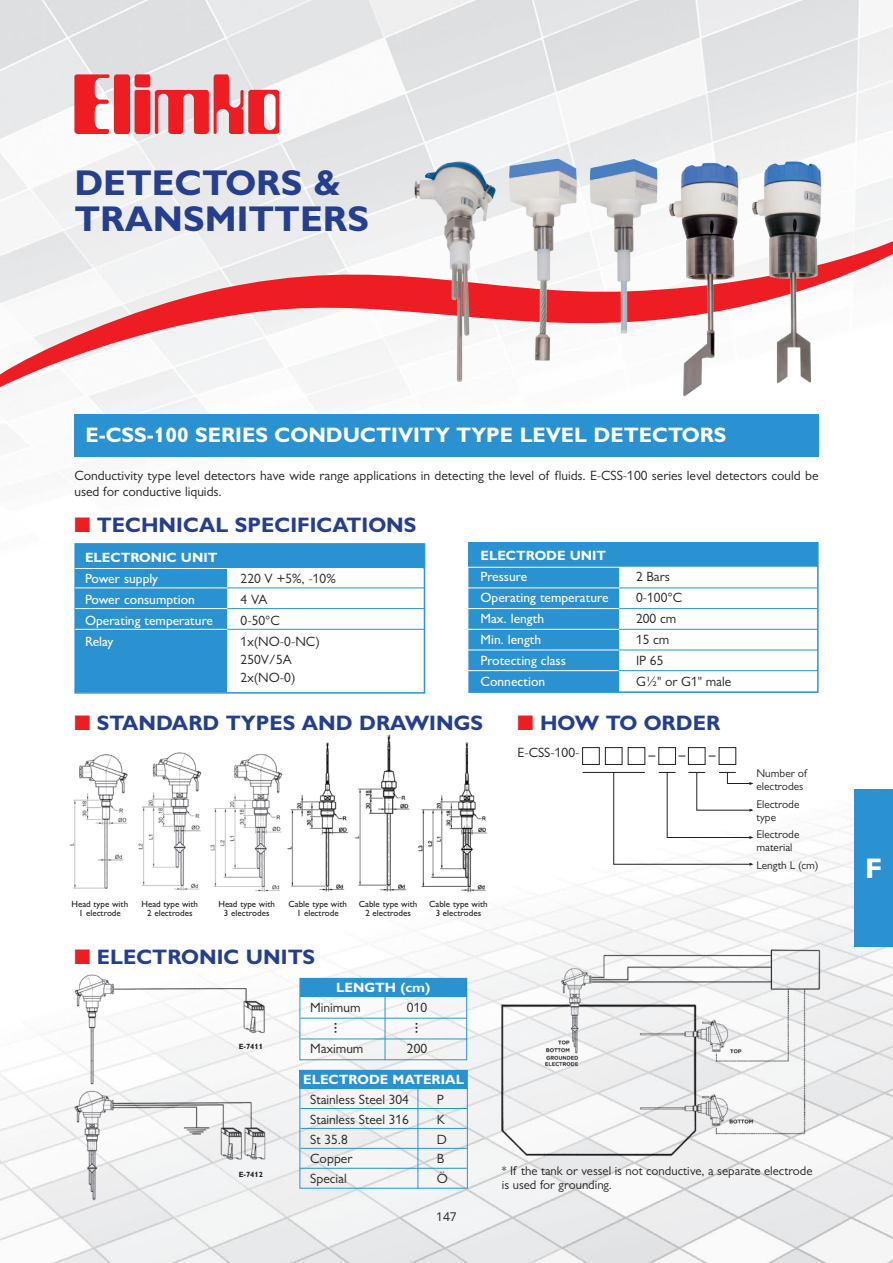
<style>
.page{position:relative;width:893px;height:1263px;background:#fff}
.page>*{position:absolute;margin:0;border:0;box-sizing:border-box;transform-origin:0 0}
.t1{font:700 36px/36px "Gill Sans MT Pro";color:#253f8e}
.t2{font:700 28.5px "Gill Sans MT Pro";color:#fff}
.t3{font:700 21px "Gill Sans MT Pro";color:#253f8e}
.t4{font:700 21px "Gill Sans MT Pro";color:#fff}
.t5{font:18px "Gill Sans MT Pro";color:#231f20}
.t6{font:13.5px/18px "Gill Sans MT Pro";color:#231f20}
.t7{font:500 13.5px "Gill Sans MT Pro";color:#fff}
.t8{font:700 13.5px "Gill Sans MT Pro";color:#fff}
.t9{font:12.75px/13.5px "Gill Sans MT Pro";color:#231f20}
.t10{font:12px "Open Sans";color:#231f20}
.t11{font:11.25px/13.2px "Gill Sans MT Pro";color:#231f20}
.t12{font:500 9px/8.7px "Gill Sans MT Pro";color:#231f20;text-align:center}
.t13{font:700 7.65px "Gill Sans MT Pro";color:#231f20}
</style>
<div class="page">
<img style="left:0;top:0;width:893px;height:1263px">
<svg style="left:74px;top:74px;width:205px;height:61px;background:#eb797d"></svg>
<svg style="left:0;top:236px;width:893px;height:151px;fill:#f2f3f4"></svg>
<div style="left:855px;top:789px;width:38px;height:158px;background:#2a92d0"></div>
<img style="left:66px;top:750px;width:68px;height:142px">
<img style="left:135px;top:749px;width:70px;height:145px">
<img style="left:208px;top:749px;width:78px;height:147px">
<img style="left:285px;top:737px;width:66px;height:156px">
<img style="left:354px;top:732px;width:59px;height:161px">
<img style="left:416px;top:739px;width:76px;height:153px">
<div style="left:74px;top:543px;width:351px;height:151px;border:2px solid #2a92d0"></div>
<div style="left:75px;top:544px;width:349px;height:25px;background:#2a92d0"></div>
<div style="left:75px;top:565px;width:152px;height:127px;background:#2a92d0"></div>
<hr style="left:227px;top:587px;width:197px;height:1px;background:#2a92d0">
<hr style="left:75px;top:587px;width:152px;height:1px;background:#fff">
<hr style="left:75px;top:568px;width:348px;height:1px;background:#fff">
<hr style="left:227px;top:608px;width:197px;height:1px;background:#2a92d0">
<hr style="left:75px;top:608px;width:152px;height:1px;background:#fff">
<hr style="left:227px;top:629px;width:197px;height:1px;background:#2a92d0">
<hr style="left:75px;top:629px;width:152px;height:1px;background:#fff">
<div style="left:468px;top:542px;width:351px;height:151px;border:2px solid #2a92d0"></div>
<div style="left:469px;top:543px;width:349px;height:24px;background:#2a92d0"></div>
<div style="left:469px;top:564px;width:150px;height:127px;background:#2a92d0"></div>
<hr style="left:619px;top:587px;width:199px;height:1px;background:#2a92d0">
<hr style="left:468px;top:587px;width:152px;height:1px;background:#fff">
<hr style="left:468px;top:567px;width:349px;height:1px;background:#fff">
<hr style="left:618px;top:608px;width:200px;height:1px;background:#2a92d0">
<hr style="left:468px;top:608px;width:151px;height:1px;background:#fff">
<hr style="left:619px;top:629px;width:199px;height:1px;background:#2a92d0">
<hr style="left:468px;top:629px;width:151px;height:1px;background:#fff">
<hr style="left:619px;top:650px;width:199px;height:1px;background:#2a92d0">
<hr style="left:468px;top:650px;width:151px;height:1px;background:#fff">
<hr style="left:619px;top:670px;width:199px;height:1px;background:#2a92d0">
<hr style="left:468px;top:670px;width:151px;height:1px;background:#fff">
<img style="left:410px;top:154px;width:94px;height:228px">
<div style="left:74px;top:414px;width:745px;height:43px;background:#2a92d0"></div>
<img style="left:498px;top:154px;width:87px;height:212px">
<img style="left:578px;top:151px;width:89px;height:186px">
<img style="left:742px;top:150px;width:99px;height:244px">
<img style="left:659px;top:152px;width:99px;height:244px">
<hr style="left:583px;top:772px;width:62px;height:1px;background:#231f20">
<div style="left:719px;top:747px;width:17px;height:18px;border:1px solid #231f20"></div>
<svg style="left:613px;top:772px;width:140px;height:93px"></svg>
<svg style="left:582px;top:747px;width:133px;height:18px"></svg>
<img style="left:70px;top:973px;width:200px;height:239px">
<div style="left:300px;top:1070px;width:167px;height:18px;background:#2a92d0"></div>
<hr style="left:300px;top:1088px;width:168px;height:1px;background:#2a92d0">
<hr style="left:300px;top:1128px;width:167px;height:1px;background:#2a92d0">
<hr style="left:300px;top:1148px;width:167px;height:1px;background:#2a92d0">
<hr style="left:300px;top:1168px;width:167px;height:1px;background:#2a92d0">
<hr style="left:300px;top:1108px;width:167px;height:1px;background:#2a92d0">
<hr style="left:418px;top:1089px;width:1px;height:99px;background:#2a92d0">
<div style="left:299px;top:1070px;width:169px;height:118px;border:1px solid #2a92d0"></div>
<div style="left:300px;top:978px;width:167px;height:18px;background:#2a92d0"></div>
<hr style="left:300px;top:1038px;width:167px;height:1px;background:#2a92d0">
<hr style="left:300px;top:1018px;width:166px;height:1px;background:#2a92d0">
<hr style="left:385px;top:997px;width:1px;height:63px;background:#2a92d0">
<div style="left:299px;top:978px;width:168px;height:82px;border:1px solid #2a92d0"></div>
<img style="left:495px;top:947px;width:327px;height:212px">
<svg style="left:75px;top:715px;width:15px;height:15px"></svg>
<svg style="left:75px;top:517px;width:15px;height:15px"></svg>
<svg style="left:518px;top:715px;width:15px;height:15px"></svg>
<svg style="left:75px;top:949px;width:15px;height:14px"></svg>
<h1 class="t1" style="left:74px;top:164px;width:296px">DETECTORS &amp;<br>TRANSMITTERS</h1>
<h3 class="t4" style="left:85px;top:422px;width:643px">E-CSS-100 SERIES CONDUCTIVITY TYPE LEVEL DETECTORS</h3>
<p class="t6" style="left:74px;top:468px;width:746px;line-height:15.8px">Conductivity type level detectors have wide range applications in detecting the level of fluids. E-CSS-100 series level detectors could be used for conductive liquids.</p>
<h3 class="t3" style="left:97px;top:512px;width:321px">TECHNICAL SPECIFICATIONS</h3>
<p class="t8" style="left:85px;top:549px;width:134px">ELECTRONIC UNIT</p>
<p class="t7" style="left:85px;top:570px;width:75px">Power supply</p>
<p class="t6" style="left:241px;top:569px;width:97px">220 V +5%, -10%</p>
<p class="t7" style="left:85px;top:591px;width:112px">Power consumption</p>
<p class="t6" style="left:241px;top:590px;width:29px">4 VA</p>
<p class="t7" style="left:85px;top:612px;width:129px">Operating temperature</p>
<p class="t6" style="left:241px;top:611px;width:41px">0-50°C</p>
<p class="t7" style="left:85px;top:633px;width:30px">Relay</p>
<p class="t6" style="left:241px;top:632px;width:81px">1x(NO-0-NC)<br>250V/5A<br>2x(NO-0)</p>
<p class="t8" style="left:480px;top:547px;width:127px">ELECTRODE UNIT</p>
<p class="t7" style="left:480px;top:568px;width:48px">Pressure</p>
<p class="t6" style="left:636px;top:567px;width:35px">2 Bars</p>
<p class="t7" style="left:480px;top:589px;width:129px">Operating temperature</p>
<p class="t6" style="left:636px;top:588px;width:48px">0-100°C</p>
<p class="t7" style="left:480px;top:610px;width:65px">Max. length</p>
<p class="t6" style="left:636px;top:609px;width:42px">200 cm</p>
<p class="t7" style="left:480px;top:631px;width:62px">Min. length</p>
<p class="t6" style="left:636px;top:630px;width:35px">15 cm</p>
<p class="t7" style="left:480px;top:652px;width:87px">Protecting class</p>
<p class="t6" style="left:636px;top:651px;width:29px">IP 65</p>
<p class="t7" style="left:480px;top:673px;width:66px">Connection</p>
<p class="t6" style="left:636px;top:672px;width:97px">G½" or G1" male</p>
<h3 class="t3" style="left:97px;top:710px;width:388px">STANDARD TYPES AND DRAWINGS</h3>
<p class="t12" style="left:72px;top:900px;width:58px">Head type with<br>1 electrode</p>
<p class="t12" style="left:289px;top:900px;width:60px">Cable type with<br>1 electrode</p>
<p class="t12" style="left:142px;top:900px;width:58px">Head type with<br>2 electrodes</p>
<p class="t12" style="left:359px;top:900px;width:60px">Cable type with<br>2 electrodes</p>
<p class="t12" style="left:218px;top:900px;width:58px">Head type with<br>3 electrodes</p>
<p class="t12" style="left:429px;top:900px;width:60px">Cable type with<br>3 electrodes</p>
<h3 class="t3" style="left:97px;top:943px;width:220px">ELECTRONIC UNITS</h3>
<p class="t13" style="left:239px;top:1041px;width:26px">E-7411</p>
<p class="t13" style="left:239px;top:1170px;width:26px">E-7412</p>
<p class="t8" style="left:336px;top:979px;width:96px">LENGTH (cm)</p>
<p class="t6" style="left:310px;top:999px;width:52px">Minimum</p>
<p class="t6" style="left:407px;top:999px;width:22px">010</p>
<p class="t6" style="left:310px;top:1039px;width:55px">Maximum</p>
<p class="t6" style="left:407px;top:1039px;width:22px">200</p>
<h3 class="t5" style="left:320px;top:1034px;width:14px;rotate:-90deg">...</h3>
<h3 class="t5" style="left:401px;top:1034px;width:14px;rotate:-90deg">...</h3>
<p class="t8" style="left:303px;top:1071px;width:162px">ELECTRODE MATERIAL</p>
<p class="t6" style="left:310px;top:1090px;width:100px">Stainless Steel 304</p>
<p class="t6" style="left:437px;top:1090px;width:8px">P</p>
<p class="t6" style="left:310px;top:1110px;width:100px">Stainless Steel 316</p>
<p class="t6" style="left:437px;top:1110px;width:10px">K</p>
<p class="t6" style="left:310px;top:1130px;width:39px">St 35.8</p>
<p class="t6" style="left:437px;top:1130px;width:12px">D</p>
<p class="t6" style="left:310px;top:1150px;width:44px">Copper</p>
<p class="t6" style="left:437px;top:1150px;width:9px">B</p>
<p class="t6" style="left:310px;top:1169px;width:38px">Special</p>
<p class="t6" style="left:437px;top:1169px;width:13px">Ö</p>
<p class="t10" style="left:436px;top:1208px;width:22px">147</p>
<h3 class="t3" style="left:540px;top:710px;width:182px">HOW TO ORDER</h3>
<p class="t6" style="left:518px;top:743px;width:63px">E-CSS-100-</p>
<p class="t11" style="left:756px;top:766px;width:52px">Number of electrodes</p>
<p class="t11" style="left:756px;top:797px;width:44px">Electrode type</p>
<p class="t11" style="left:756px;top:828px;width:44px">Electrode material</p>
<p class="t11" style="left:756px;top:858px;width:64px">Length L (cm)</p>
<p class="t9" style="left:502px;top:1164px;width:312px">* If the tank or vessel is not conductive, a separate electrode is used for grounding.</p>
<h2 class="t2" style="left:865px;top:851px;width:19px">F</h2>
</div>
